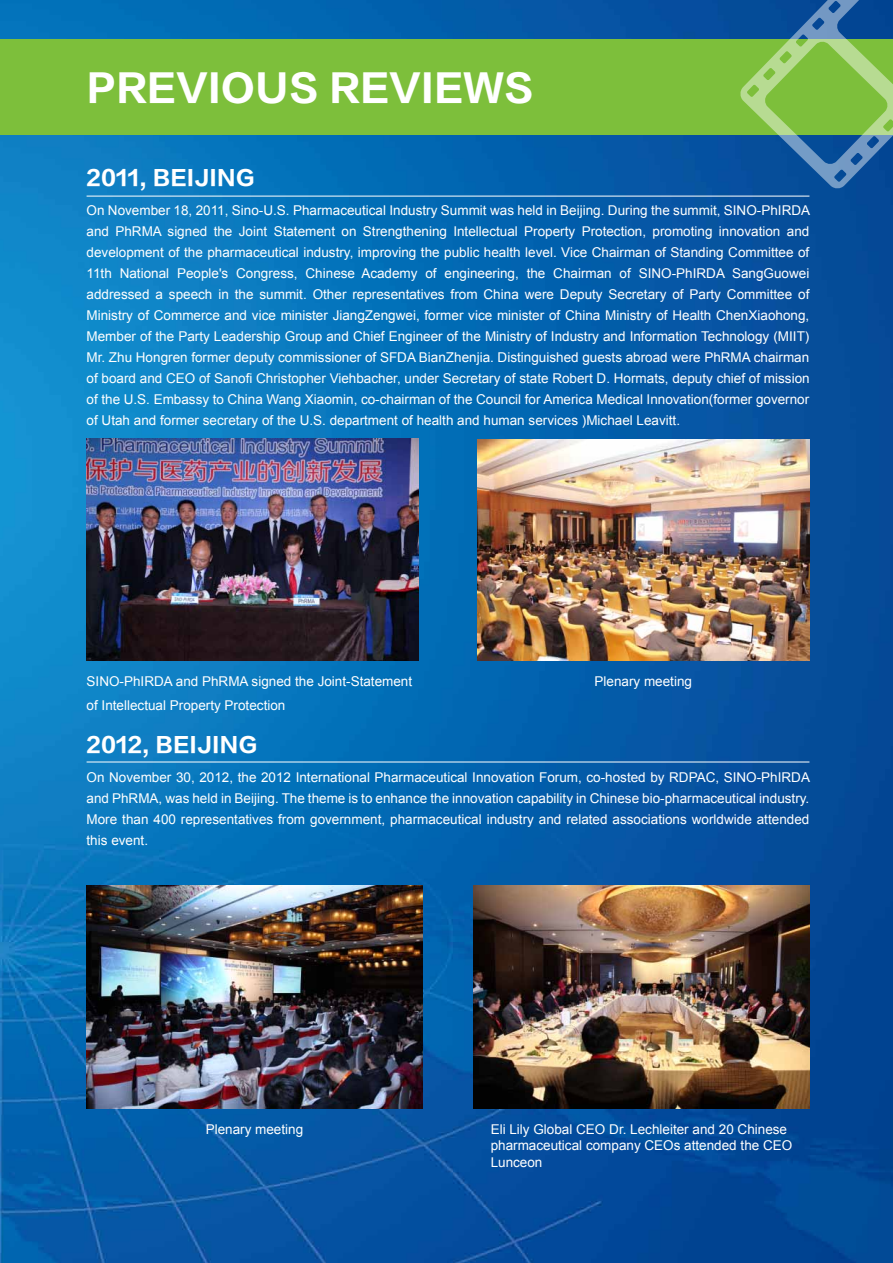
<style>
.page{position:relative;width:893px;height:1263px;background:#fff}
.page>*{position:absolute;margin:0;border:0;box-sizing:border-box;transform-origin:0 0}
.t1{font:37.65px "FZLTDHK GBK1 0";color:#fff}
.t2{font:21px "FZLTDHK GBK1 0";color:#fff}
.t3{font:13.5px/21px "Arial";color:#fff;text-align:justify}
</style>
<div class="page">
<img style="left:0;top:0;width:893px;height:1263px">
<div style="left:0;top:40px;width:893px;height:95px;background:#7dbf3b"></div>
<svg style="left:740px;top:0;width:153px;height:188px"></svg>
<img style="left:477px;top:439px;width:332px;height:222px">
<img style="left:87px;top:439px;width:332px;height:221px">
<hr style="left:87px;top:196px;width:722px;height:1px;background:#fff">
<img style="left:474px;top:885px;width:335px;height:224px">
<hr style="left:87px;top:762px;width:722px;height:1px;background:#fff">
<img style="left:87px;top:885px;width:335px;height:224px">
<h1 class="t1" style="left:87px;top:67px;width:449px">PREVIOUS REVIEWS</h1>
<h2 class="t2" style="left:87px;top:166px;width:170px">2011, BEIJING</h2>
<p class="t3" style="left:87px;top:200px;width:725px">On November 18, 2011, Sino-U.S. Pharmaceutical Industry Summit was held in Beijing. During the summit, SINO-PhIRDA and PhRMA signed the Joint Statement on Strengthening Intellectual Property Protection, promoting innovation and development of the pharmaceutical industry, improving the public health level. Vice Chairman of Standing Committee of 11th National People's Congress, Chinese Academy of engineering, the Chairman of SINO-PhIRDA SangGuowei addressed a speech in the summit. Other representatives from China were Deputy Secretary of Party Committee of Ministry of Commerce and vice minister JiangZengwei, former vice minister of China Ministry of Health ChenXiaohong, Member of the Party Leadership Group and Chief Engineer of the Ministry of Industry and Information Technology (MIIT)<br>Mr. Zhu Hongren former deputy commissioner of SFDA BianZhenjia. Distinguished guests abroad were PhRMA chairman of board and CEO of Sanofi Christopher Viehbacher, under Secretary of state Robert D. Hormats, deputy chief of mission of the U.S. Embassy to China Wang Xiaomin, co-chairman of the Council for America Medical Innovation(former governor of Utah and former secretary of the U.S. department of health and human services )Michael Leavitt.</p>
<p class="t3" style="left:87px;top:669px;width:327px;line-height:24px">SINO-PhIRDA and PhRMA signed the Joint-Statement of Intellectual Property Protection</p>
<p class="t3" style="left:594px;top:671px;width:99px">Plenary meeting</p>
<h2 class="t2" style="left:87px;top:733px;width:172px">2012, BEIJING</h2>
<p class="t3" style="left:87px;top:767px;width:725px">On November 30, 2012, the 2012 International Pharmaceutical Innovation Forum, co-hosted by RDPAC, SINO-PhIRDA and PhRMA, was held in Beijing. The theme is to enhance the innovation capability in Chinese bio-pharmaceutical industry.<br>More than 400 representatives from government, pharmaceutical industry and related associations worldwide attended this event.</p>
<p class="t3" style="left:206px;top:1119px;width:99px">Plenary meeting</p>
<p class="t3" style="left:491px;top:1121px;width:303px;line-height:16.2px;text-align:left">Eli Lily Global CEO Dr. Lechleiter and 20 Chinese pharmaceutical company CEOs attended the CEO<br>Lunceon</p>
</div>
